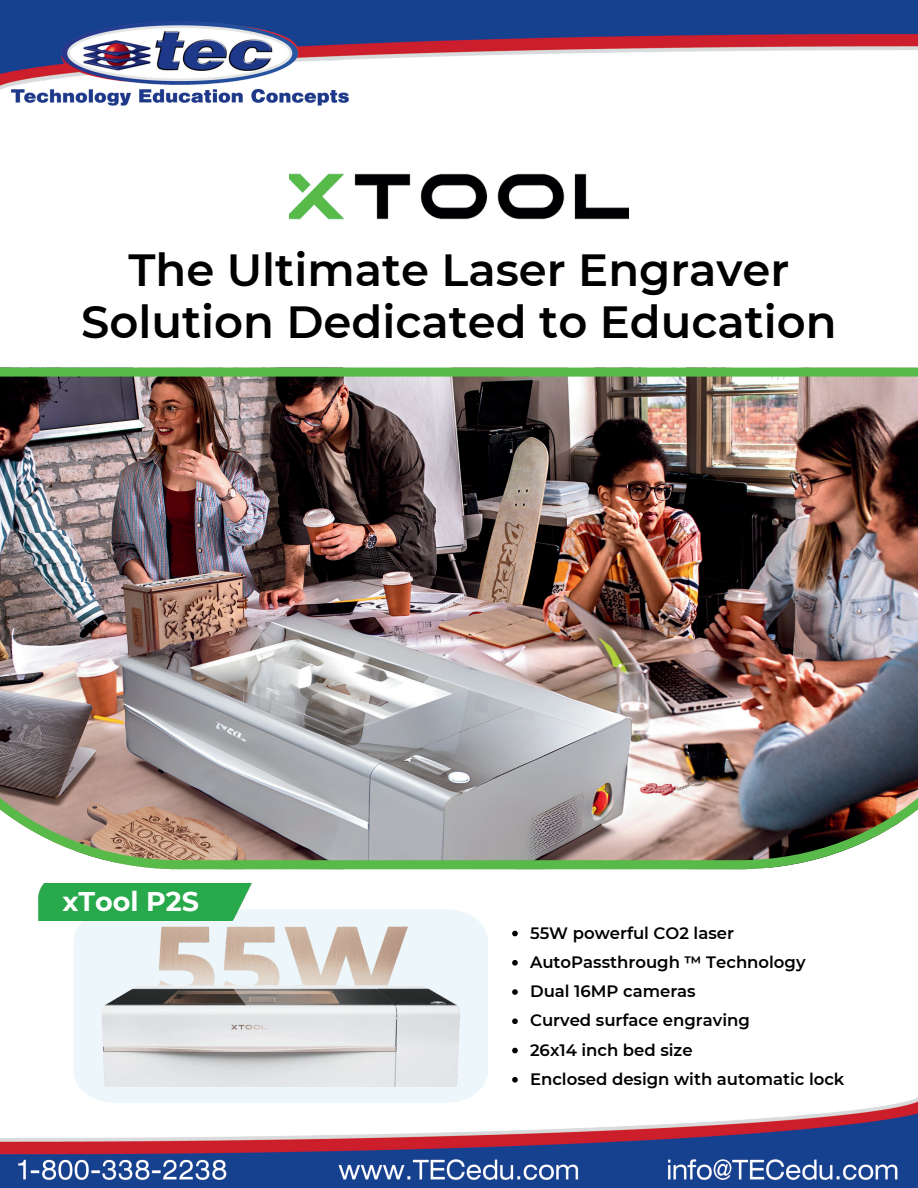
<style>
.page{position:relative;width:918px;height:1188px;background:#fff}
.page>*{position:absolute;margin:0;border:0;box-sizing:border-box;transform-origin:0 0}
.t1{font:600 45px/51.8px "Montserrat";color:#000;text-align:center}
.t2{font:700 27px "Montserrat";color:#fff}
.t3{font:600 16.5px/29.2px "Montserrat";color:#000}
</style>
<div class="page">
<svg style="left:74px;top:909px;width:414px;height:184px;background:#e9f4f7"></svg>
<img style="left:83px;top:925px;width:395px;height:161px">
<img style="left:289px;top:173px;width:340px;height:47px">
<img style="left:38px;top:883px;width:221px;height:37px">
<img style="left:0;top:368px;width:918px;height:501px">
<img style="left:0;top:0;width:918px;height:106px">
<img style="left:0;top:1093px;width:918px;height:95px">
<svg style="left:512px;top:931px;width:6px;height:5px"></svg>
<svg style="left:512px;top:960px;width:6px;height:6px"></svg>
<svg style="left:512px;top:989px;width:6px;height:6px"></svg>
<svg style="left:512px;top:1018px;width:6px;height:6px"></svg>
<svg style="left:512px;top:1048px;width:6px;height:5px"></svg>
<svg style="left:512px;top:1077px;width:6px;height:6px"></svg>
<h1 class="t1" style="left:81px;top:242px;width:757px">The Ultimate Laser Engraver<br>Solution Dedicated to Education</h1>
<h2 class="t2" style="left:62px;top:882px;width:138px">xTool P2S</h2>
<p class="t3" style="left:530px;top:917px;width:316px">55W powerful CO2 laser<br>AutoPassthrough ™ Technology<br>Dual 16MP cameras<br>Curved surface engraving<br>26x14 inch bed size<br>Enclosed design with automatic lock</p>
</div>
